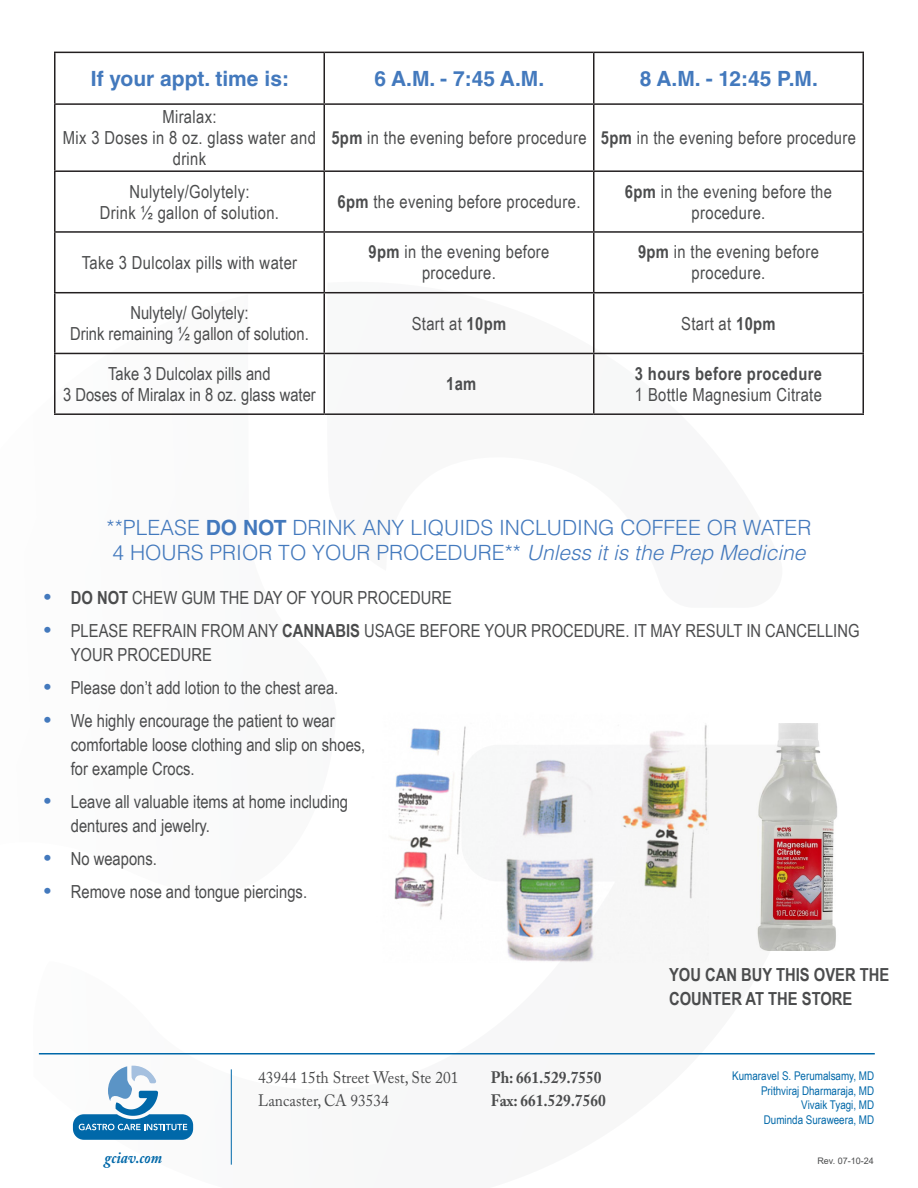
<style>
.page{position:relative;width:918px;height:1188px;background:#fff}
.page>*{position:absolute;margin:0;border:0;box-sizing:border-box;transform-origin:0 0}
.Subhead{font:300 21px/25.2px "Helvetica LT Std";color:#4379bd}
.Subhead-2{font:700 21px "Helvetica LT Std";color:#4379bd}
.Bullets{font:18px/24px "Arial Narrow";color:#4b4c4d}
.Bullets-2{font:18px/21px "Arial Narrow";letter-spacing:.02em;color:#4b4c4d;text-align:center}
.Bullets-3{font:700 18px/24px "Arial Narrow";color:#4b4c4d}
.Bullets-4{font:700 18px "Arial Narrow";letter-spacing:.02em;color:#4b4c4d}
.t1{font:16.5px/22.5px "Adobe Caslon Pro";color:#4b4c4d;scale:.93 1}
.t2{font:700 16.5px/22.5px "Adobe Caslon Pro";color:#4b4c4d;scale:.93 1}
.t3{font:italic 700 16.5px "Adobe Caslon Pro";color:#0068a9;scale:.9 1}
.t4{font:12px/14.5px "Arial Narrow";color:#0068a9;text-align:right}
.t5{font:9px "Arial";color:#4b4c4d}
.s1{font-weight:700}
.s2{font-style:italic}
.s3{font-family:"Arial";font-weight:700;font-size:21px;color:#4379bd}
</style>
<div class="page">
<svg style="left:326px;top:282px;width:464px;height:131px"></svg>
<hr style="left:39px;top:1053px;width:836px;height:1px;background:#0068a9">
<hr style="left:231px;top:1069px;width:1px;height:96px;background:#0068a9">
<svg style="left:73px;top:1066px;width:120px;height:74px"></svg>
<hr style="left:54px;top:52px;width:270px;height:1px;background:#231f20">
<hr style="left:54px;top:53px;width:2px;height:50px;background:#231f20">
<hr style="left:324px;top:52px;width:270px;height:1px;background:#231f20">
<hr style="left:324px;top:53px;width:1px;height:50px;background:#231f20">
<hr style="left:594px;top:52px;width:270px;height:1px;background:#231f20">
<hr style="left:593px;top:53px;width:1px;height:50px;background:#231f20">
<hr style="left:862px;top:53px;width:2px;height:50px;background:#231f20">
<hr style="left:54px;top:103px;width:270px;height:2px;background:#231f20">
<hr style="left:54px;top:105px;width:2px;height:65px;background:#231f20">
<hr style="left:324px;top:103px;width:270px;height:2px;background:#231f20">
<hr style="left:324px;top:105px;width:1px;height:65px;background:#231f20">
<hr style="left:594px;top:103px;width:270px;height:2px;background:#231f20">
<hr style="left:593px;top:105px;width:1px;height:65px;background:#231f20">
<hr style="left:862px;top:105px;width:2px;height:65px;background:#231f20">
<hr style="left:54px;top:170px;width:270px;height:2px;background:#231f20">
<hr style="left:54px;top:172px;width:2px;height:59px;background:#231f20">
<hr style="left:324px;top:170px;width:270px;height:2px;background:#231f20">
<hr style="left:324px;top:172px;width:1px;height:59px;background:#231f20">
<hr style="left:594px;top:170px;width:270px;height:2px;background:#231f20">
<hr style="left:593px;top:172px;width:1px;height:59px;background:#231f20">
<hr style="left:862px;top:172px;width:2px;height:59px;background:#231f20">
<hr style="left:54px;top:231px;width:270px;height:2px;background:#231f20">
<hr style="left:54px;top:233px;width:2px;height:59px;background:#231f20">
<hr style="left:324px;top:231px;width:270px;height:2px;background:#231f20">
<hr style="left:324px;top:233px;width:1px;height:59px;background:#231f20">
<hr style="left:594px;top:231px;width:270px;height:2px;background:#231f20">
<hr style="left:593px;top:233px;width:1px;height:59px;background:#231f20">
<hr style="left:862px;top:233px;width:2px;height:59px;background:#231f20">
<hr style="left:54px;top:292px;width:270px;height:1px;background:#231f20">
<hr style="left:54px;top:293px;width:2px;height:60px;background:#231f20">
<hr style="left:324px;top:292px;width:270px;height:1px;background:#231f20">
<hr style="left:324px;top:293px;width:1px;height:60px;background:#231f20">
<hr style="left:594px;top:292px;width:270px;height:1px;background:#231f20">
<hr style="left:593px;top:293px;width:1px;height:60px;background:#231f20">
<hr style="left:862px;top:293px;width:2px;height:60px;background:#231f20">
<hr style="left:54px;top:353px;width:270px;height:1px;background:#231f20">
<hr style="left:54px;top:354px;width:2px;height:59px;background:#231f20">
<hr style="left:324px;top:353px;width:270px;height:1px;background:#231f20">
<hr style="left:324px;top:354px;width:1px;height:59px;background:#231f20">
<hr style="left:594px;top:353px;width:270px;height:1px;background:#231f20">
<hr style="left:593px;top:354px;width:1px;height:59px;background:#231f20">
<hr style="left:862px;top:354px;width:2px;height:59px;background:#231f20">
<hr style="left:54px;top:413px;width:270px;height:2px;background:#231f20">
<hr style="left:324px;top:413px;width:270px;height:2px;background:#231f20">
<hr style="left:594px;top:413px;width:270px;height:2px;background:#231f20">
<img style="left:390px;top:724px;width:318px;height:238px">
<img style="left:756px;top:723px;width:82px;height:228px">
<p class="Subhead-2" style="left:91px;top:66px;width:200px">If your appt. time is:</p>
<p class="Subhead-2" style="left:375px;top:66px;width:171px">6 A.M. - 7:45 A.M.</p>
<p class="Subhead-2" style="left:640px;top:66px;width:180px">8 A.M. - 12:45 P.M.</p>
<p class="Bullets-2" style="left:162px;top:106px;width:56px">Miralax:</p>
<p class="Bullets-2" style="left:63px;top:127px;width:254px">Mix 3 Doses in 8 oz. glass water and drink</p>
<p class="Bullets-2" style="left:331px;top:127px;width:257px"><span class="s1">5pm</span> in the evening before procedure</p>
<p class="Bullets-2" style="left:601px;top:127px;width:257px"><span class="s1">5pm</span> in the evening before procedure</p>
<p class="Bullets-2" style="left:129px;top:180px;width:122px">Nulytely/Golytely:</p>
<p class="Bullets-2" style="left:100px;top:201px;width:181px">Drink ½ gallon of solution.</p>
<p class="Bullets-2" style="left:338px;top:191px;width:244px"><span class="s1">6pm</span> the evening before procedure.</p>
<p class="Bullets-2" style="left:625px;top:180px;width:209px"><span class="s1">6pm</span> in the evening before the procedure.</p>
<p class="Bullets-2" style="left:82px;top:251px;width:217px">Take 3 Dulcolax pills with water</p>
<p class="Bullets-2" style="left:369px;top:241px;width:182px"><span class="s1">9pm</span> in the evening before procedure.</p>
<p class="Bullets-2" style="left:638px;top:241px;width:182px"><span class="s1">9pm</span> in the evening before procedure.</p>
<p class="Bullets" style="left:130px;top:300px;width:120px">Nulytely/ Golytely:</p>
<p class="Bullets" style="left:70px;top:321px;width:240px">Drink remaining ½ gallon of solution.</p>
<p class="Bullets" style="left:412px;top:311px;width:96px">Start at <span class="s1">10pm</span></p>
<p class="Bullets" style="left:681px;top:311px;width:96px">Start at <span class="s1">10pm</span></p>
<p class="Bullets" style="left:108px;top:361px;width:164px">Take 3 Dulcolax pills and</p>
<p class="Bullets" style="left:63px;top:382px;width:254px">3 Doses of Miralax in 8 oz. glass water</p>
<p class="Bullets-3" style="left:446px;top:371px;width:32px">1am</p>
<p class="Bullets-4" style="left:635px;top:360px;width:189px">3 hours before procedure</p>
<p class="Bullets-2" style="left:635px;top:383px;width:189px">1 Bottle Magnesium Citrate</p>
<p class="Subhead" style="left:107px;top:515px;width:706px">**PLEASE <span class="s1">DO NOT</span> DRINK ANY LIQUIDS INCLUDING COFFEE OR WATER<br>4 HOURS PRIOR TO YOUR PROCEDURE** <span class="s2">Unless it is the Prep Medicine</span></p>
<p class="Bullets" style="left:44px;top:585px;width:410px"><span class="s3">•</span> <span class="s1">DO NOT</span> CHEW GUM THE DAY OF YOUR PROCEDURE</p>
<p class="Bullets" style="left:71px;top:618px;width:790px;text-indent:-27px"><span class="s3">•</span> PLEASE REFRAIN FROM ANY <span class="s1">CANNABIS</span> USAGE BEFORE YOUR PROCEDURE. IT MAY RESULT IN CANCELLING<br>YOUR PROCEDURE</p>
<p class="Bullets" style="left:44px;top:675px;width:296px"><span class="s3">•</span> Please don’t add lotion to the chest area.</p>
<p class="Bullets" style="left:71px;top:708px;width:296px;text-indent:-27px"><span class="s3">•</span> We highly encourage the patient to wear comfortable loose clothing and slip on shoes, for example Crocs.</p>
<p class="Bullets" style="left:71px;top:789px;width:279px;text-indent:-27px"><span class="s3">•</span> Leave all valuable items at home including dentures and jewelry.</p>
<p class="Bullets" style="left:44px;top:846px;width:115px"><span class="s3">•</span> No weapons.</p>
<p class="Bullets" style="left:44px;top:879px;width:265px"><span class="s3">•</span> Remove nose and tongue piercings.</p>
<p class="Bullets-3" style="left:669px;top:962px;width:222px">YOU CAN BUY THIS OVER THE<br>COUNTER AT THE STORE</p>
<p class="t1" style="left:258px;top:1066px;width:217px">43944 15th Street West, Ste 201<br>Lancaster, CA 93534</p>
<p class="t2" style="left:491px;top:1066px;width:125px">Ph: 661.529.7550<br>Fax: 661.529.7560</p>
<p class="t4" style="left:732px;top:1068px;width:144px">Kumaravel S. Perumalsamy, MD<br>Prithviraj Dharmaraja, MD<br>Vivaik Tyagi, MD<br>Duminda Suraweera, MD</p>
<p class="t3" style="left:105px;top:1147px;width:65px">gciav.com</p>
<p class="t5" style="left:817px;top:1155px;width:58px">Rev. 07-10-24</p>
</div>
